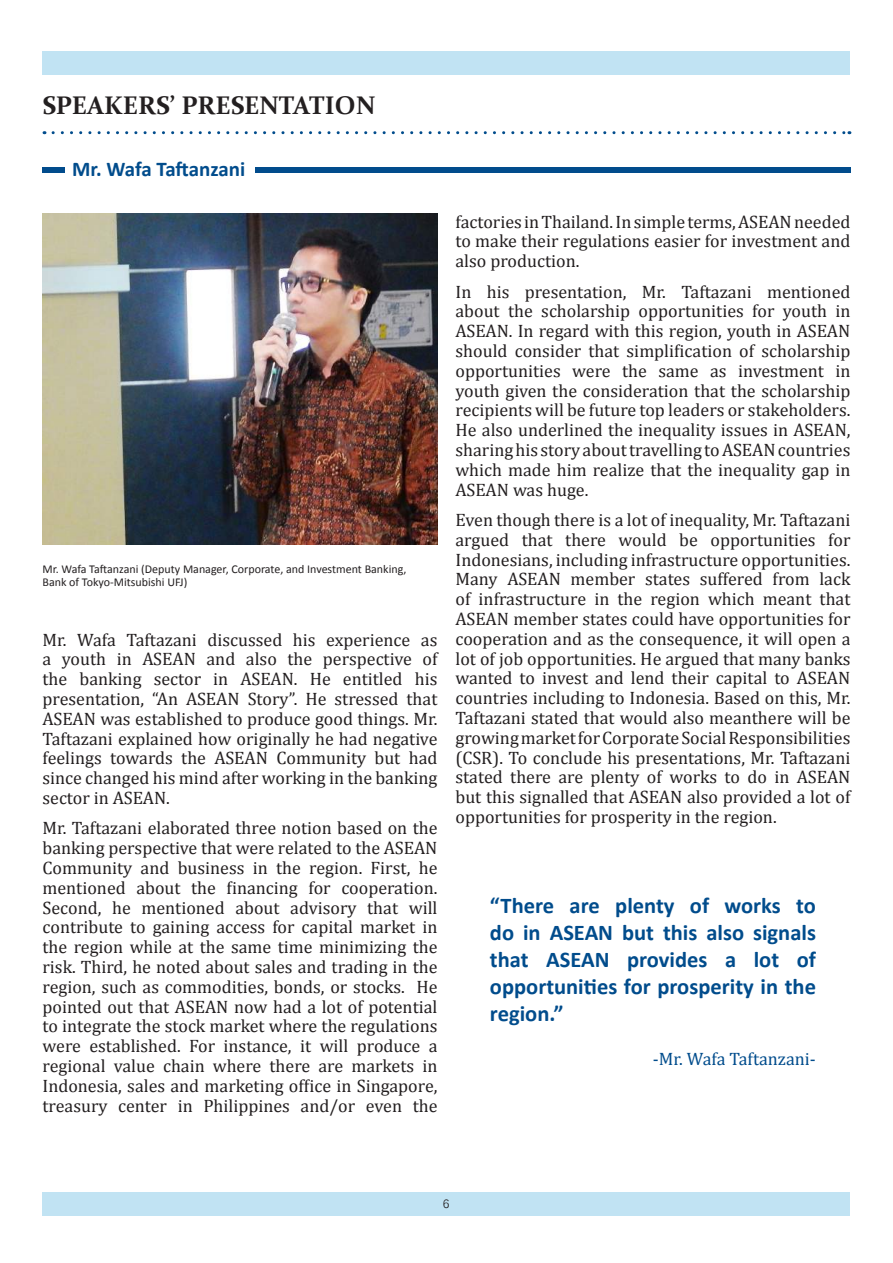
<style>
.page{position:relative;width:893px;height:1263px;background:#fff}
.page>*{position:absolute;margin:0;border:0;box-sizing:border-box;transform-origin:0 0}
.t1{font:700 25.5px "Constantia";color:#231f20}
.t2{font:700 22.5px/27px "Calibri";color:#014c8c;text-align:justify}
.t3{font:700 21px "Calibri";letter-spacing:-.005em;color:#014c8c}
.t4{font:18px/19.8px "Cambria";color:#231f20;text-align:justify}
.t5{font:18px "Cambria";color:#014c8c}
.t6{font:12px/13.5px "Calibri";color:#231f20}
.t7{font:12px "Kalinga";color:#231f20}
</style>
<div class="page">
<div style="left:43px;top:1192px;width:807px;height:24px;background:#c1e3f3"></div>
<div style="left:43px;top:51px;width:807px;height:24px;background:#c1e3f3"></div>
<svg style="left:53px;top:131px;width:797px;height:3px"></svg>
<div style="left:255px;top:167px;width:595px;height:6px;background:#014c8c"></div>
<div style="left:43px;top:167px;width:22px;height:6px;background:#014c8c"></div>
<img style="left:43px;top:213px;width:394px;height:331px">
<h1 class="t1" style="left:43px;top:88px;width:334px">SPEAKERS’ PRESENTATION</h1>
<p class="t3" style="left:72px;top:155px;width:174px">Mr. Wafa Taftanzani</p>
<p class="t6" style="left:43px;top:562px;width:366px">Mr. Wafa Taftanzani (Deputy Manager, Corporate, and Investment Banking,<br>Bank of Tokyo-Mitsubishi UFJ)</p>
<p class="t4" style="left:43px;top:629px;width:396px">Mr. Wafa Taftazani discussed his experience as a youth in ASEAN and also the perspective of the banking sector in ASEAN. He entitled his presentation, “An ASEAN Story”. He stressed that ASEAN was established to produce good things. Mr.<br>Taftazani explained how originally he had negative feelings towards the ASEAN Community but had since changed his mind after working in the banking sector in ASEAN.</p>
<p class="t4" style="left:43px;top:818px;width:396px">Mr. Taftazani elaborated three notion based on the banking perspective that were related to the ASEAN Community and business in the region. First, he mentioned about the financing for cooperation.<br>Second, he mentioned about advisory that will contribute to gaining access for capital market in the region while at the same time minimizing the risk. Third, he noted about sales and trading in the region, such as commodities, bonds, or stocks. He pointed out that ASEAN now had a lot of potential to integrate the stock market where the regulations were established. For instance, it will produce a regional value chain where there are markets in Indonesia, sales and marketing office in Singapore, treasury center in Philippines and/or even the</p>
<p class="t4" style="left:455px;top:211px;width:396px">factories in Thailand. In simple terms, ASEAN needed to make their regulations easier for investment and also production.</p>
<p class="t4" style="left:455px;top:281px;width:396px">In his presentation, Mr. Taftazani mentioned about the scholarship opportunities for youth in ASEAN. In regard with this region, youth in ASEAN should consider that simplification of scholarship opportunities were the same as investment in youth given the consideration that the scholarship recipients will be future top leaders or stakeholders.<br>He also underlined the inequality issues in ASEAN, sharing his story about travelling to ASEAN countries which made him realize that the inequality gap in ASEAN was huge.</p>
<p class="t4" style="left:455px;top:510px;width:396px">Even though there is a lot of inequality, Mr. Taftazani argued that there would be opportunities for Indonesians, including infrastructure opportunities.<br>Many ASEAN member states suffered from lack of infrastructure in the region which meant that ASEAN member states could have opportunities for cooperation and as the consequence, it will open a lot of job opportunities. He argued that many banks wanted to invest and lend their capital to ASEAN countries including to Indonesia. Based on this, Mr.<br>Taftazani stated that would also meanthere will be growing market for Corporate Social Responsibilities (CSR). To conclude his presentations, Mr. Taftazani stated there are plenty of works to do in ASEAN but this signalled that ASEAN also provided a lot of opportunities for prosperity in the region.</p>
<p class="t2" style="left:490px;top:892px;width:328px">“There are plenty of works to do in ASEAN but this also signals that ASEAN provides a lot of opportunities for prosperity in the region.”</p>
<p class="t5" style="left:653px;top:1048px;width:164px">-Mr. Wafa Taftanzani-</p>
<p class="t7" style="left:443px;top:1196px;width:8px">6</p>
</div>
